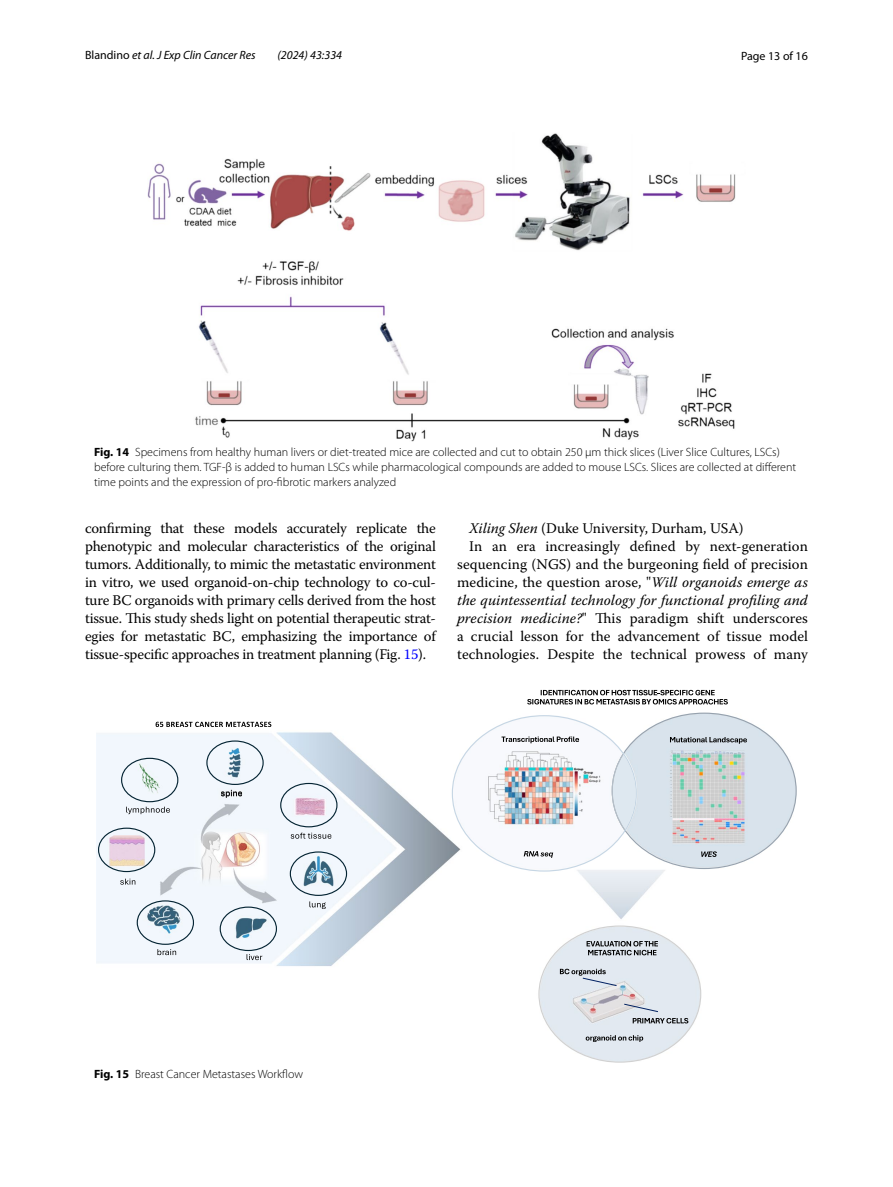
<style>
.page{position:relative;width:893px;height:1187px;background:#fff}
.page>*{position:absolute;margin:0;border:0;box-sizing:border-box;transform-origin:0 0}
.t1{font:14.7px/18px "Warnock Pro";letter-spacing:.005em;color:#000;text-align:justify}
.t2{font:italic 14.7px "Warnock Pro";letter-spacing:.005em;color:#000}
.t3{font:300 12px/15px "Myriad Pro";color:#000}
.t4{font:italic 12px "Myriad Pro";color:#000}
.t5{font:12px "Myriad Pro";color:#000}
.s1{font-style:normal}
.s2{font-weight:700}
.s3{color:#00f}
.s4{font-style:italic}
</style>
<div class="page">
<img style="left:147px;top:133px;width:589px;height:308px">
<img style="left:96px;top:722px;width:606px;height:276px">
<svg style="left:527px;top:689px;width:201px;height:15px"></svg>
<svg style="left:98px;top:739px;width:249px;height:221px"></svg>
<svg style="left:156px;top:721px;width:115px;height:6px"></svg>
<svg style="left:538px;top:925px;width:163px;height:137px"></svg>
<svg style="left:452px;top:712px;width:345px;height:159px"></svg>
<p class="t4" style="left:85px;top:48px;width:172px"><span class="s1">Blandino</span> et al. J Exp Clin Cancer Res</p>
<p class="t4" style="left:277px;top:48px;width:66px">(2024) 43:334</p>
<p class="t5" style="left:741px;top:48px;width:68px">Page 13 of 16</p>
<p class="t3" style="left:94px;top:445px;width:704px"><span class="s2">Fig. 14</span> Specimens from healthy human livers or diet-treated mice are collected and cut to obtain 250 µm thick slices (Liver Slice Cultures, LSCs) before culturing them. TGF-β is added to human LSCs while pharmacological compounds are added to mouse LSCs. Slices are collected at different time points and the expression of pro-fibrotic markers analyzed</p>
<p class="t1" style="left:85px;top:518px;width:352px">confirming that these models accurately replicate the phenotypic and molecular characteristics of the original tumors. Additionally, to mimic the metastatic environment in vitro, we used organoid-on-chip technology to co-cul&shy;ture BC organoids with primary cells derived from the host tissue. This study sheds light on potential therapeutic strat&shy;egies for metastatic BC, emphasizing the importance of tissue-specific approaches in treatment planning (Fig. <span class="s3">15</span>).</p>
<p class="t1" style="left:469px;top:518px;width:276px"><span class="s4">Xiling Shen</span> (Duke University, Durham, USA)</p>
<p class="t1" style="left:469px;top:536px;width:340px">In an era increasingly defined by next-generation</p>
<p class="t1" style="left:457px;top:554px;width:352px">sequencing (NGS) and the burgeoning field of precision</p>
<p class="t1" style="left:457px;top:572px;width:352px">medicine, the question arose, "<span class="s4">Will organoids emerge as</span></p>
<p class="t2" style="left:457px;top:591px;width:352px">the quintessential technology for functional profiling and</p>
<p class="t1" style="left:457px;top:608px;width:352px"><span class="s4">precision medicine?</span>" This paradigm shift underscores</p>
<p class="t1" style="left:457px;top:626px;width:352px">a crucial lesson for the advancement of tissue model</p>
<p class="t1" style="left:457px;top:644px;width:352px">technologies. Despite the technical prowess of many</p>
<p class="t3" style="left:94px;top:1066px;width:211px"><span class="s2">Fig. 15</span> Breast Cancer Metastases Workflow</p>
</div>
